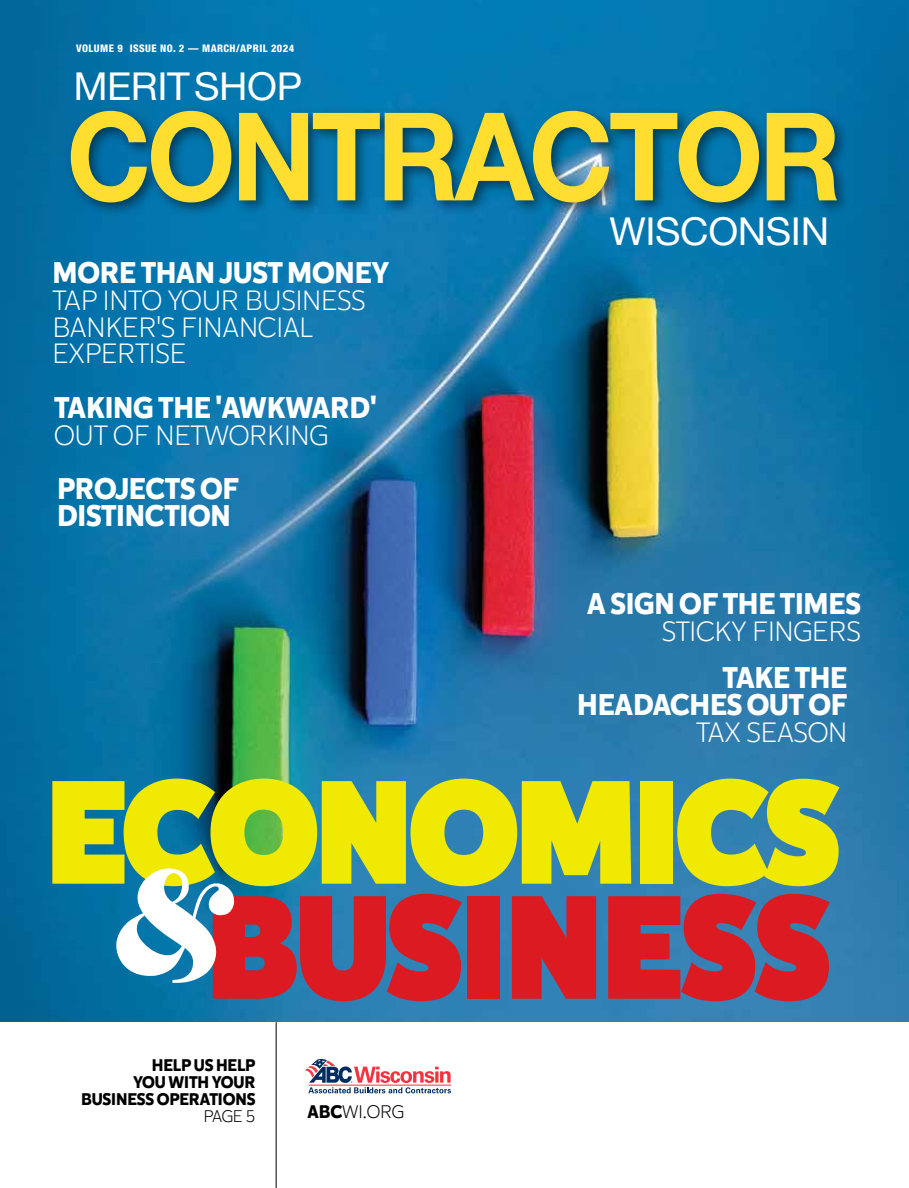
<style>
.page{position:relative;width:909px;height:1188px;background:#fff}
.page>*{position:absolute;margin:0;border:0;box-sizing:border-box;transform-origin:0 0}
.t1{font:900 147px "Karu";letter-spacing:-.04em;color:#f0e904}
.t2{font:900 147px "Karu";letter-spacing:-.02em;color:#db1a21}
.t3{font:700 122.55px "Helvetica Neue LT Std";letter-spacing:-.04em;color:#ffde2f;scale:.93 1}
.t4{font:38.55px "Helvetica Neue LT Std";letter-spacing:-.01em;color:#fff}
.t5{font:700 30px/26.5px "Karu";letter-spacing:-.01em;color:#fff;text-align:right}
.t6{font:300 28.05px/26.5px "Karu";letter-spacing:-.01em;color:#fff}
.t7{font:300 18.3px "Karu";color:#000}
.t8{font:700 16.95px/17px "Karu";letter-spacing:-.01em;color:#000;text-align:right}
.t9{font:300 16.95px "Karu";letter-spacing:-.01em;color:#000}
.t10{font:800 condensed 10.5px "Helvetica Neue LT Std";letter-spacing:.04em;color:#fff}
.s1{font-weight:700}
</style>
<div class="page">
<img style="left:0;top:0;width:909px;height:1022px">
<hr style="left:276px;top:1022px;width:1px;height:166px;background:#000">
<div style="left:65px;top:105px;width:786px;height:112px;background:#000;opacity:.5"></div>
<svg style="left:305px;top:1059px;width:146px;height:34px"></svg>
<svg style="left:110px;top:868px;width:125px;height:115px"></svg>
<p class="t10" style="left:76px;top:42px;width:219px">VOLUME 9 ISSUE NO. 2 — MARCH/APRIL 2024</p>
<p class="t4" style="left:73px;top:63px;width:230px">MERITSHOP</p>
<h2 class="t3" style="left:66px;top:81px;width:835px">CONTRACTOR</h2>
<p class="t5" style="left:52px;top:260px;width:338px">MORE THAN JUST MONEY</p>
<p class="t6" style="left:52px;top:287px;width:315px">TAP INTO YOUR BUSINESS<br>BANKER'S FINANCIAL<br>EXPERTISE</p>
<p class="t5" style="left:54px;top:395px;width:324px">TAKING THE 'AWKWARD'</p>
<p class="t6" style="left:54px;top:422px;width:276px">OUT OF NETWORKING</p>
<p class="t5" style="left:57px;top:476px;width:184px;text-align:left">PROJECTS OF<br>DISTINCTION</p>
<p class="t4" style="left:609px;top:209px;width:221px">WISCONSIN</p>
<p class="t5" style="left:587px;top:591px;width:275px">A SIGN OF THE TIMES</p>
<p class="t6" style="left:662px;top:617px;width:201px">STICKY FINGERS</p>
<p class="t5" style="left:577px;top:665px;width:272px">TAKE THE<br>HEADACHES OUT OF</p>
<p class="t6" style="left:696px;top:718px;width:153px">TAX SEASON</p>
<h1 class="t1" style="left:45px;top:727px;width:797px">ECONOMICS</h1>
<h1 class="t2" style="left:205px;top:842px;width:627px">BUSINESS</h1>
<p class="t8" style="left:152px;top:1057px;width:105px">HELP US HELP</p>
<p class="t9" style="left:159px;top:1054px;width:99px">ALSO INSIDE:</p>
<p class="t8" style="left:81px;top:1074px;width:176px">YOU WITH YOUR<br>BUSINESS OPERATIONS</p>
<p class="t9" style="left:203px;top:1105px;width:54px">PAGE 5</p>
<p class="t7" style="left:308px;top:1099px;width:98px"><span class="s1">ABC</span>WI.ORG</p>
</div>
